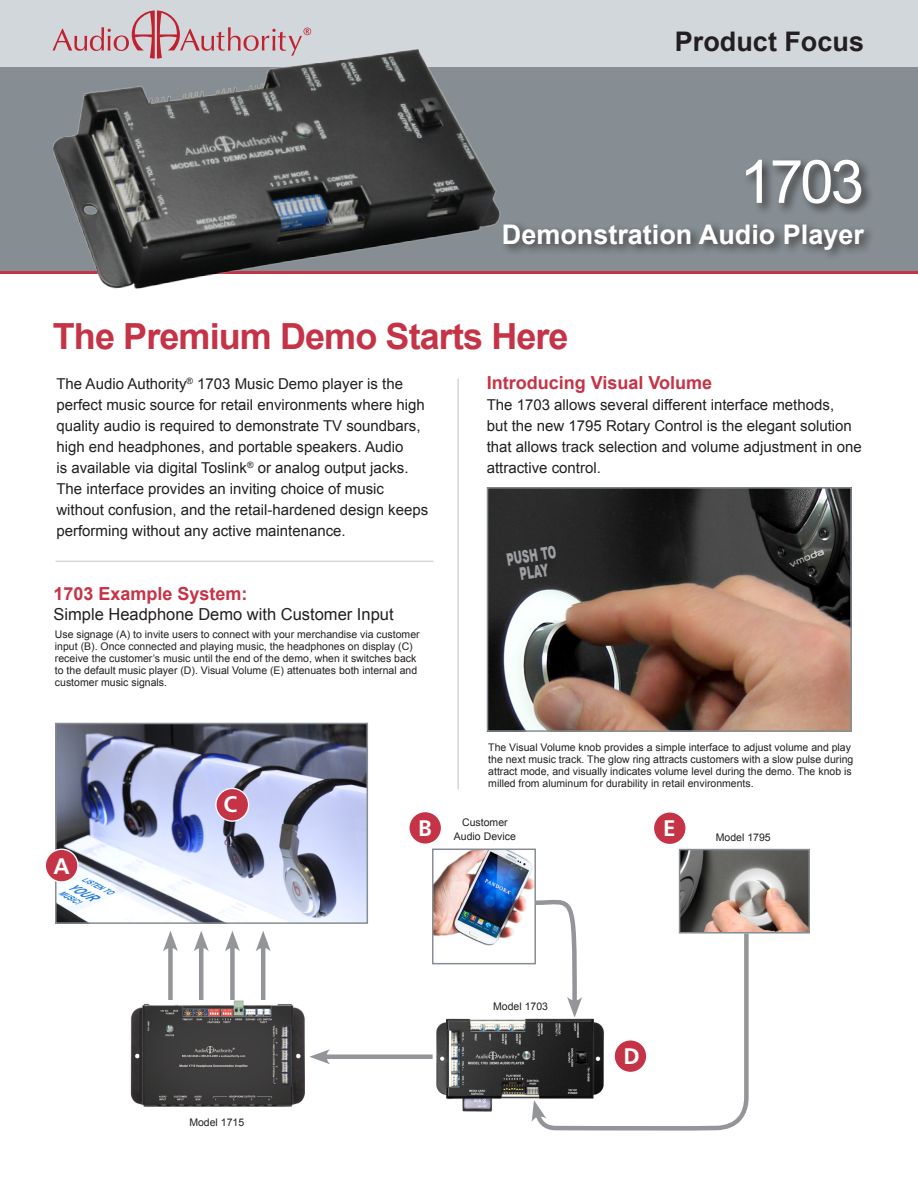
<style>
.page{position:relative;width:918px;height:1188px;background:#fff}
.page>*{position:absolute;margin:0;border:0;box-sizing:border-box;transform-origin:0 0}
.t1{font:60px "Arial";color:#fff}
.Head_1_red{font:700 36px "Arial";letter-spacing:-.025em;color:#c53346}
.t2{font:700 27px "Arial";color:#fff}
.t3{font:700 27px "Arial";color:#231f20}
.t4{font:700 22.5px "Frutiger";color:#fff}
.Sub_2_red{font:700 18px "Arial";color:#c53346}
.t5{font:900 17.25px/16.6px "Arial";color:#9d9fa2;text-align:center;scale:.58 1}
.Sub_2_black{font:16.5px "Arial";color:#231f20}
.Body1{font:15px/21px "Arial";color:#231f20}
.Caption_Left{font:10.5px/12px "Arial";color:#231f20}
.Caption_Center{font:10.5px/13.5px "Arial";color:#231f20;text-align:center}
</style>
<div class="page">
<div style="left:0;top:0;width:918px;height:69px;background:#d1d7da"></div>
<div style="left:0;top:67px;width:918px;height:204px;background:#868e93"></div>
<hr style="left:0;top:271px;width:918px;height:3px;background:#c53346">
<img style="left:53px;top:31px;width:448px;height:258px">
<hr style="left:457px;top:379px;width:2px;height:410px;background:#d1d7da">
<img style="left:490px;top:490px;width:359px;height:239px">
<div style="left:487px;top:487px;width:365px;height:245px;border:2px solid #868e93"></div>
<img style="left:58px;top:726px;width:307px;height:195px">
<div style="left:55px;top:723px;width:313px;height:201px;border:2px solid #868e93"></div>
<hr style="left:322px;top:1055px;width:111px;height:4px;background:#939598">
<svg style="left:309px;top:1049px;width:21px;height:15px"></svg>
<div style="left:230px;top:943px;width:5px;height:68px;background:#939598"></div>
<svg style="left:225px;top:931px;width:15px;height:21px"></svg>
<hr style="left:199px;top:943px;width:4px;height:68px;background:#939598">
<svg style="left:194px;top:931px;width:15px;height:21px"></svg>
<div style="left:168px;top:943px;width:5px;height:68px;background:#939598"></div>
<svg style="left:163px;top:931px;width:15px;height:21px"></svg>
<hr style="left:261px;top:943px;width:4px;height:68px;background:#939598">
<svg style="left:256px;top:931px;width:15px;height:21px"></svg>
<img style="left:130px;top:1001px;width:175px;height:106px">
<div style="left:45px;top:849px;width:33px;height:33px;background:#c53346;border-radius:50%"></div>
<div style="left:45px;top:849px;width:34px;height:34px;border:1px solid #fff;border-radius:50%"></div>
<div style="left:409px;top:812px;width:33px;height:32px;background:#c53346;border-radius:50%"></div>
<div style="left:408px;top:811px;width:34px;height:34px;border:1px solid #fff;border-radius:50%"></div>
<div style="left:216px;top:788px;width:33px;height:33px;background:#c53346;border-radius:50%"></div>
<div style="left:215px;top:788px;width:34px;height:34px;border:1px solid #fff;border-radius:50%"></div>
<img style="left:435px;top:852px;width:98px;height:94px">
<div style="left:432px;top:849px;width:104px;height:115px;border:2px solid #868e93"></div>
<svg style="left:531px;top:887px;width:45px;height:78px"></svg>
<img style="left:436px;top:1018px;width:96px;height:94px">
<img style="left:682px;top:852px;width:125px;height:79px">
<div style="left:679px;top:849px;width:131px;height:85px;border:2px solid #868e93"></div>
<hr style="left:56px;top:561px;width:377px;height:1px;background:#d1d7da">
<svg style="left:532px;top:929px;width:219px;height:202px"></svg>
<svg style="left:532px;top:1100px;width:14px;height:22px"></svg>
<div style="left:653px;top:812px;width:33px;height:33px;background:#c53346;border-radius:50%"></div>
<div style="left:653px;top:811px;width:34px;height:34px;border:1px solid #fff;border-radius:50%"></div>
<div style="left:743px;top:156px;width:131px;height:60px;background:#231f20;opacity:.75"></div>
<div style="left:500px;top:221px;width:377px;height:40px;background:#231f20;opacity:.75"></div>
<svg style="left:52px;top:11px;width:259px;height:48px"></svg>
<p class="t3" style="left:675px;top:24px;width:191px">Product Focus</p>
<p class="t1" style="left:740px;top:142px;width:126px">1703</p>
<p class="t2" style="left:502px;top:216px;width:364px">Demonstration Audio Player</p>
<p class="Head_1_red" style="left:53px;top:312px;width:517px">The Premium Demo Starts Here</p>
<p class="Body1" style="left:56px;top:373px;width:373px">The Audio Authority<sup>®</sup> 1703 Music Demo player is the perfect music source for retail environments where high quality audio is required to demonstrate TV soundbars, high end headphones, and portable speakers. Audio<br>is available via digital Toslink<sup>®</sup> or analog output jacks.<br>The interface provides an inviting choice of music without confusion, and the retail-hardened design keeps performing without any active maintenance.</p>
<p class="Sub_2_red" style="left:53px;top:582px;width:196px">1703 Example System:</p>
<p class="Sub_2_black" style="left:53px;top:604px;width:342px">Simple Headphone Demo with Customer Input</p>
<p class="Caption_Left" style="left:55px;top:628px;width:366px">Use signage (A) to invite users to connect with your merchandise via customer input (B). Once connected and playing music, the headphones on display (C) receive the customer’s music until the end of the demo, when it switches back to the default music player (D). Visual Volume (E) attenuates both internal and customer music signals.</p>
<p class="t4" style="left:53px;top:853px;width:18px">A</p>
<p class="t4" style="left:224px;top:791px;width:15px">C</p>
<p class="t4" style="left:418px;top:815px;width:15px">B</p>
<p class="Sub_2_red" style="left:487px;top:371px;width:227px">Introducing Visual Volume</p>
<p class="Body1" style="left:487px;top:395px;width:377px">The 1703 allows several different interface methods,<br>but the new 1795 Rotary Control is the elegant solution that allows track selection and volume adjustment in one attractive control.</p>
<p class="t5" style="left:505px;top:551px;width:88px;rotate:-10deg">PUSH TO<br>PLAY</p>
<p class="Caption_Left" style="left:488px;top:741px;width:367px">The Visual Volume knob provides a simple interface to adjust volume and play the next music track. The glow ring attracts customers with a slow pulse during attract mode, and visually indicates volume level during the demo. The knob is milled from aluminum for durability in retail environments.</p>
<p class="Caption_Center" style="left:454px;top:816px;width:63px">Customer<br>Audio Device</p>
<p class="t4" style="left:663px;top:815px;width:14px">E</p>
<p class="Caption_Center" style="left:716px;top:831px;width:56px">Model 1795</p>
<p class="Caption_Center" style="left:189px;top:1116px;width:56px">Model 1715</p>
<p class="Caption_Center" style="left:493px;top:999px;width:56px">Model 1703</p>
<p class="t4" style="left:624px;top:1043px;width:18px">D</p>
</div>
